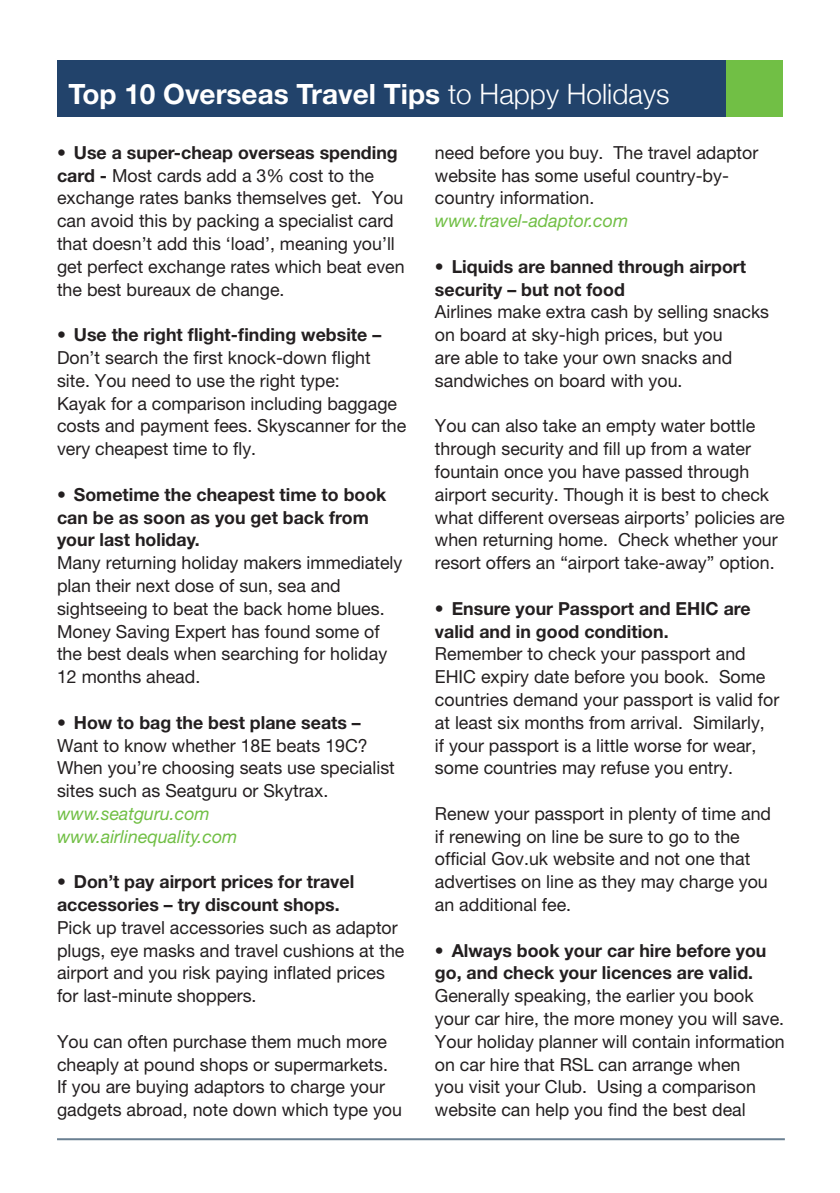
<style>
.page{position:relative;width:840px;height:1193px;background:#fff}
.page>*{position:absolute;margin:0;border:0;box-sizing:border-box;transform-origin:0 0}
.t1{font:700 28px "Helvetica Neue";color:#fff}
.t2{font:18px/22.8px "Helvetica Neue";color:#231f20}
.t3{font:700 18px/22.8px "Helvetica Neue";color:#231f20}
.t4{font:italic 18px/22.8px "Helvetica Neue";color:#71bf45}
.s1{font-weight:300}
.s2{font-weight:700}
.s3{font-weight:400}
</style>
<div class="page">
<div style="left:57px;top:60px;width:726px;height:56px;background:#22436b"></div>
<div style="left:726px;top:60px;width:57px;height:56px;background:#71bf45"></div>
<hr style="left:57px;top:1138px;width:728px;height:2px;background:#6a8092">
<h1 class="t1" style="left:68px;top:76px;width:603px">Top 10 Overseas Travel Tips <span class="s1">to Happy Holidays</span></h1>
<p class="t2" style="left:57px;top:141px;width:349px"><span class="s2">• Use a super-cheap overseas spending card -</span> Most cards add a 3% cost to the exchange rates banks themselves get. You can avoid this by packing a specialist card that doesn’t add this ‘load’, meaning you’ll get perfect exchange rates which beat even the best bureaux de change.</p>
<p class="t2" style="left:57px;top:323px;width:351px">• <span class="s2">Use the right flight-finding website – </span>Don’t search the first knock-down flight site. You need to use the right type:<br>Kayak for a comparison including baggage costs and payment fees. Skyscanner for the very cheapest time to fly.</p>
<p class="t3" style="left:57px;top:482px;width:331px"><span class="s3">•</span> Sometime the cheapest time to book can be as soon as you get back from your last holiday.</p>
<p class="t2" style="left:57px;top:551px;width:347px">Many returning holiday makers immediately plan their next dose of sun, sea and sightseeing to beat the back home blues.<br>Money Saving Expert has found some of the best deals when searching for holiday 12 months ahead.</p>
<p class="t2" style="left:57px;top:710px;width:339px">• <span class="s2">How to bag the best plane seats – </span>Want to know whether 18E beats 19C?<br>When you’re choosing seats use specialist sites such as Seatguru or Skytrax.</p>
<p class="t4" style="left:57px;top:801px;width:182px">www.seatguru.com www.airlinequality.com</p>
<p class="t3" style="left:57px;top:870px;width:299px"><span class="s3">•</span> Don’t pay airport prices for travel accessories – try discount shops.</p>
<p class="t2" style="left:57px;top:915px;width:349px">Pick up travel accessories such as adaptor plugs, eye masks and travel cushions at the airport and you risk paying inflated prices for last-minute shoppers.</p>
<p class="t2" style="left:57px;top:1029px;width:347px">You can often purchase them much more cheaply at pound shops or supermarkets.<br>If you are buying adaptors to charge your gadgets abroad, note down which type you</p>
<p class="t2" style="left:435px;top:141px;width:325px">need before you buy. The travel adaptor website has some useful country-by&shy;country information.</p>
<p class="t4" style="left:435px;top:209px;width:195px">www.travel-adaptor.com</p>
<p class="t3" style="left:435px;top:254px;width:313px"><span class="s3">•</span> Liquids are banned through airport security – but not food</p>
<p class="t2" style="left:435px;top:300px;width:336px">Airlines make extra cash by selling snacks on board at sky-high prices, but you<br>are able to take your own snacks and sandwiches on board with you.</p>
<p class="t2" style="left:435px;top:414px;width:351px">You can also take an empty water bottle through security and fill up from a water fountain once you have passed through airport security. Though it is best to check what different overseas airports’ policies are when returning home. Check whether your resort offers an “airport take-away” option.</p>
<p class="t3" style="left:435px;top:596px;width:317px"><span class="s3">•</span> Ensure your Passport and EHIC are valid and in good condition.</p>
<p class="t2" style="left:435px;top:642px;width:346px">Remember to check your passport and EHIC expiry date before you book. Some countries demand your passport is valid for at least six months from arrival. Similarly,<br>if your passport is a little worse for wear, some countries may refuse you entry.</p>
<p class="t2" style="left:435px;top:801px;width:338px">Renew your passport in plenty of time and if renewing on line be sure to go to the official Gov.uk website and not one that advertises on line as they may charge you an additional fee.</p>
<p class="t3" style="left:435px;top:938px;width:333px"><span class="s3">•</span> Always book your car hire before you go, and check your licences are valid.</p>
<p class="t2" style="left:435px;top:984px;width:351px">Generally speaking, the earlier you book your car hire, the more money you will save.<br>Your holiday planner will contain information on car hire that RSL can arrange when<br>you visit your Club. Using a comparison website can help you find the best deal</p>
</div>
